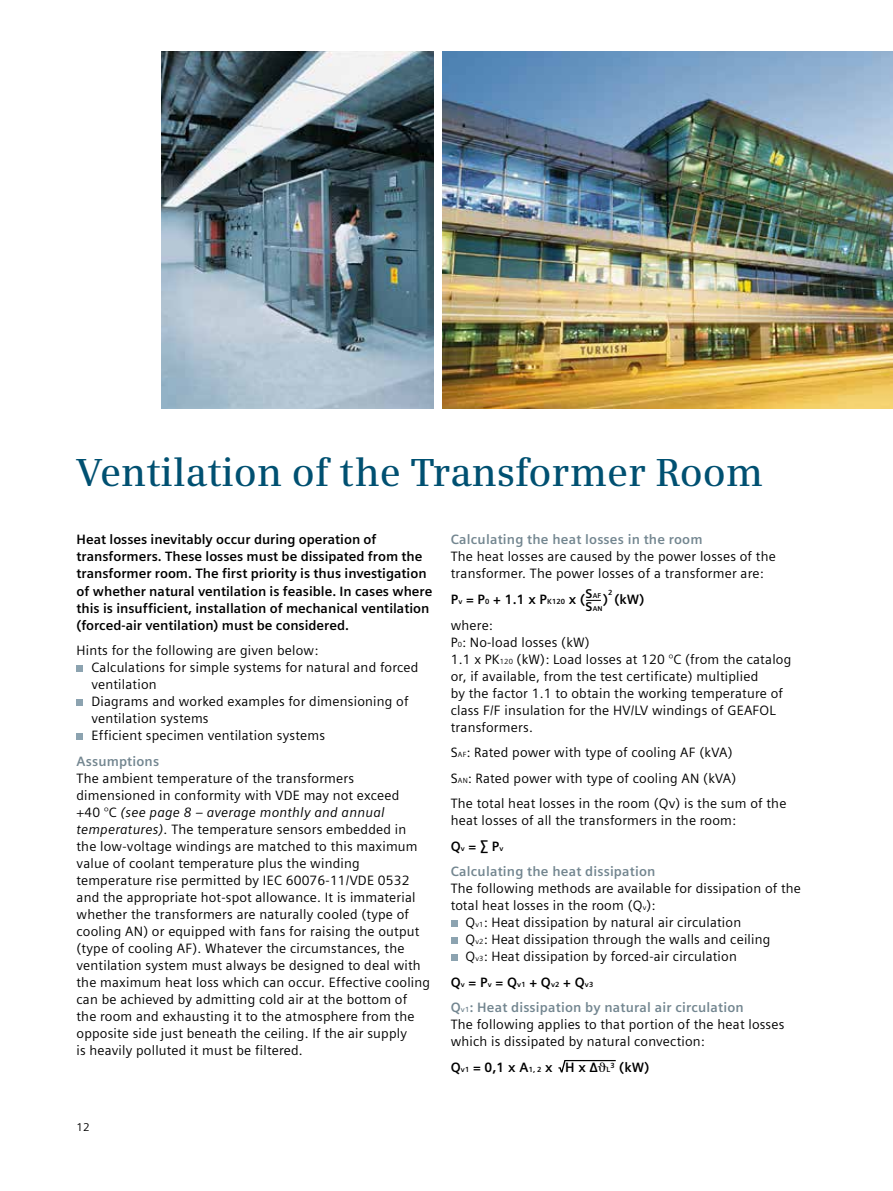
<style>
.page{position:relative;width:893px;height:1191px;background:#fff}
.page>*{position:absolute;margin:0;border:0;box-sizing:border-box;transform-origin:0 0}
.t1{font:600 39px "Siemens Serif";color:#005071}
.t2{font:13.5px/17px "Siemens Sans";letter-spacing:.015em;color:#000}
.t3{font:700 13.5px/17px "Siemens Sans";color:#000}
.t4{font:700 13.5px/25.5px "Siemens Sans";letter-spacing:.015em;color:#738690}
.t5{font:11.25px "Siemens Sans";color:#000}
.t6{font:700 7.35px "Siemens Sans";color:#000}
.t7{font:700 7.05px/13.8px "Siemens Sans";color:#000}
.s1{font-style:italic}
.s2{font-size:7.35px}
.s3{font-size:12.75px}
.s4{font-weight:700}
.s5{font-weight:700;font-size:7.35px}
.s6{font-weight:700;color:#738690}
.s7{color:#000}
.s8{font-size:7.35px;color:#000}
</style>
<div class="page">
<div style="left:451px;top:920px;width:7px;height:7px;background:#8ca3b0"></div>
<div style="left:451px;top:937px;width:7px;height:7px;background:#8ca3b0"></div>
<div style="left:451px;top:954px;width:7px;height:7px;background:#8ca3b0"></div>
<img style="left:442px;top:51px;width:451px;height:357px">
<svg style="left:586px;top:600px;width:15px;height:1px"></svg>
<div style="left:77px;top:665px;width:6px;height:7px;background:#8ca3b0"></div>
<div style="left:77px;top:699px;width:6px;height:7px;background:#8ca3b0"></div>
<div style="left:77px;top:733px;width:6px;height:7px;background:#8ca3b0"></div>
<img style="left:162px;top:51px;width:272px;height:357px">
<svg style="left:558px;top:1060px;width:58px;height:12px"></svg>
<h1 class="t1" style="left:77px;top:450px;width:688px">Ventilation of the Transformer Room</h1>
<p class="t3" style="left:77px;top:531px;width:357px">Heat losses inevitably occur during operation of transformers. These losses must be dissipated from the transformer room. The first priority is thus investigation of whether natural ventilation is feasible. In cases where this is insufficient, installation of mechanical ventilation (forced-air ventilation) must be considered.</p>
<p class="t2" style="left:91px;top:642px;width:328px;text-indent:-15px">Hints for the following are given below:<br>Calculations for simple systems for natural and forced ventilation<br>Diagrams and worked examples for dimensioning of ventilation systems<br>Efficient specimen ventilation systems</p>
<p class="t4" style="left:77px;top:748px;width:84px">Assumptions</p>
<p class="t2" style="left:77px;top:769px;width:355px">The ambient temperature of the transformers dimensioned in conformity with VDE may not exceed<br>+40 °C <span class="s1">(see page 8 – average monthly and annual temperatures)</span>. The temperature sensors embedded in<br>the low-voltage windings are matched to this maximum value of coolant temperature plus the winding temperature rise permitted by IEC 60076-11/VDE 0532 and the appropriate hot-spot allowance. It is immaterial whether the transformers are naturally cooled (type of cooling AN) or equipped with fans for raising the output (type of cooling AF). Whatever the circumstances, the ventilation system must always be designed to deal with the maximum heat loss which can occur. Effective cooling can be achieved by admitting cold air at the bottom of the room and exhausting it to the atmosphere from the opposite side just beneath the ceiling. If the air supply<br>is heavily polluted it must be filtered.</p>
<p class="t4" style="left:451px;top:527px;width:253px">Calculating the heat losses in the room</p>
<p class="t2" style="left:451px;top:548px;width:327px">The heat losses are caused by the power losses of the transformer. The power losses of a transformer are:</p>
<p class="t3" style="left:451px;top:591px;width:136px">P<span class="s2">v</span> = P<span class="s2">0</span> + 1.1 x P<span class="s2">K120</span> x (</p>
<p class="t3" style="left:603px;top:591px;width:6px">)</p>
<p class="t7" style="left:585px;top:588px;width:19px"><span class="s3">S</span>AF<br><span class="s3">S</span>AN</p>
<p class="t6" style="left:608px;top:588px;width:6px">2</p>
<p class="t3" style="left:614px;top:591px;width:32px">(kW)</p>
<p class="t2" style="left:451px;top:616px;width:342px">where:<br>P<span class="s2">0</span>: No-load losses (kW)<br>1.1 x PK<span class="s2">120</span> (kW): Load losses at 120 °C (from the catalog or, if available, from the test certificate) multiplied<br>by the factor 1.1 to obtain the working temperature of class F/F insulation for the HV/LV windings of GEAFOL transformers.</p>
<p class="t2" style="left:451px;top:740px;width:337px;line-height:25.5px">S<span class="s2">AF</span>: Rated power with type of cooling AF (kVA)<br>S<span class="s2">AN</span>: Rated power with type of cooling AN (kVA)<br>The total heat losses in the room (Qv) is the sum of the</p>
<p class="t2" style="left:451px;top:808px;width:287px;line-height:25.5px">heat losses of all the transformers in the room:<br><span class="s4">Q</span><span class="s5">v</span> <span class="s4">= ∑ P</span><span class="s5">v<br></span><span class="s6">Calculating the heat dissipation</span></p>
<p class="t2" style="left:451px;top:880px;width:352px">The following methods are available for dissipation of the</p>
<p class="t2" style="left:451px;top:897px;width:206px">total heat losses in the room (Q<span class="s2">v</span>):</p>
<p class="t2" style="left:466px;top:914px;width:277px">Q<span class="s2">v1</span>: Heat dissipation by natural air circulation</p>
<p class="t2" style="left:466px;top:931px;width:306px">Q<span class="s2">v2</span>: Heat dissipation through the walls and ceiling</p>
<p class="t2" style="left:466px;top:948px;width:273px">Q<span class="s2">v3</span>: Heat dissipation by forced-air circulation</p>
<p class="t4" style="left:451px;top:969px;width:295px"><span class="s7">Q</span><span class="s8">v</span> <span class="s7">= P</span><span class="s8">v</span> <span class="s7">= Q</span><span class="s8">v1</span> <span class="s7">+ Q</span><span class="s8">v2</span> <span class="s7">+ Q</span><span class="s8">v3<br></span>Q<span class="s2">v1</span>: Heat dissipation by natural air circulation</p>
<p class="t2" style="left:451px;top:1016px;width:335px">The following applies to that portion of the heat losses which is dissipated by natural convection:</p>
<p class="t3" style="left:451px;top:1058px;width:103px">Q<span class="s2">v1</span> = 0,1 x A<span class="s2">1, 2</span> x</p>
<p class="t3" style="left:565px;top:1059px;width:34px">H x ∆</p>
<p class="t3" style="left:606px;top:1058px;width:44px"><span class="s2">L</span> (kW)</p>
<p class="t6" style="left:610px;top:1061px;width:6px">3</p>
<p class="t5" style="left:77px;top:1120px;width:15px">12</p>
</div>
